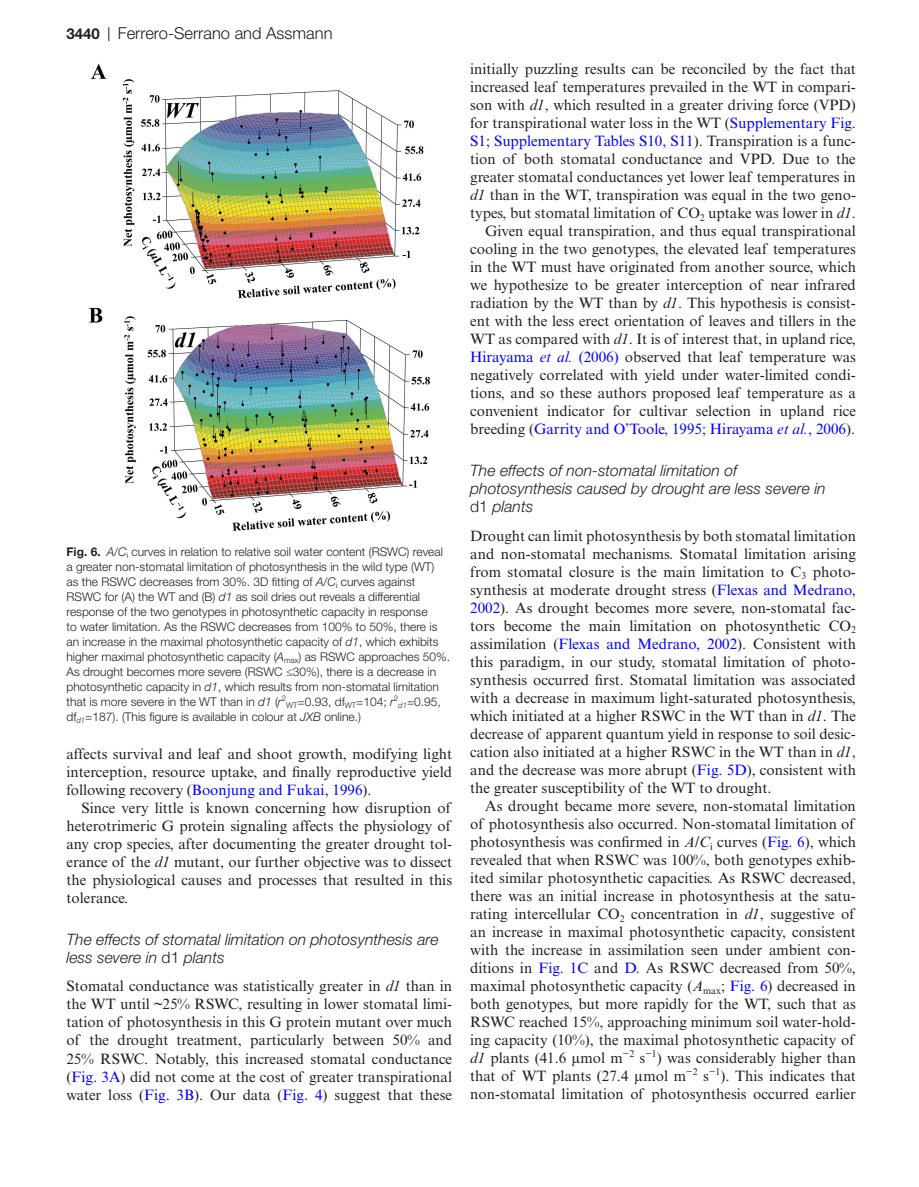
<style>
.page{position:relative;width:919px;height:1187px;background:#fff}
.page>*{position:absolute;margin:0;border:0;box-sizing:border-box;transform-origin:0 0}
.t1{font:300 16.5px "Helvetica Neue LT Std";color:#231f20}
.t2{font:italic 300 15.75px/18px "Helvetica Neue LT Std";color:#231f20}
.t3{font:15px/18px "Times New Roman MT Std";color:#231f20;text-align:justify}
.t4{font:300 12px/15px "Helvetica Neue LT Std";color:#231f20}
.s1{font-weight:700;font-size:15px}
.s2{font-family:"Times New Roman MT Std";font-weight:400;font-size:15px}
.s3{font-weight:700}
.s4{font-style:italic}
.s5{color:#00f}
.s6{font-style:normal}
.s7{font-style:italic;color:#00f}
.s8{font-family:"Gandhari Unicode"}
</style>
<div class="page">
<img style="left:88px;top:64px;width:342px;height:467px">
<p class="t1" style="left:66px;top:23px;width:267px"><span class="s1">3440</span> <span class="s2">|</span> Ferrero-Serrano and Assmann</p>
<p class="t4" style="left:66px;top:544px;width:385px"><span class="s3">Fig. 6.</span> <span class="s4">A</span>/<span class="s4">C</span><sub>i</sub> curves in relation to relative soil water content (RSWC) reveal a greater non-stomatal limitation of photosynthesis in the wild type (WT)<br>as the RSWC decreases from 30%. 3D fitting of <span class="s4">A</span>/<span class="s4">C</span><sub>i</sub> curves against RSWC for (A) the WT and (B) <span class="s4">d1</span> as soil dries out reveals a differential response of the two genotypes in photosynthetic capacity in response<br>to water limitation. As the RSWC decreases from 100% to 50%, there is an increase in the maximal photosynthetic capacity of <span class="s4">d1</span>, which exhibits higher maximal photosynthetic capacity (<span class="s4">A</span><sub>max</sub>) as RSWC approaches 50%.<br>As drought becomes more severe (RSWC ≤30%), there is a decrease in photosynthetic capacity in <span class="s4">d1</span>, which results from non-stomatal limitation that is more severe in the WT than in <span class="s4">d1</span> (<span class="s4">r</span><sup>2</sup><sub>WT</sub>=0.93, df<sub>WT</sub>=104; <span class="s4">r</span><sup>2</sup><sub>d1</sub>=0.95, df<sub>d1</sub>=187). (This figure is available in colour at <span class="s4">JXB</span> online.)</p>
<p class="t3" style="left:66px;top:744px;width:387px">affects survival and leaf and shoot growth, modifying light interception, resource uptake, and finally reproductive yield following recovery (<span class="s5">Boonjung and Fukai, 1996</span>).</p>
<p class="t3" style="left:66px;top:798px;width:387px;text-indent:15px">Since very little is known concerning how disruption of heterotrimeric G protein signaling affects the physiology of any crop species, after documenting the greater drought tol&shy;erance of the <span class="s4">d1</span> mutant, our further objective was to dissect the physiological causes and processes that resulted in this tolerance.</p>
<p class="t2" style="left:66px;top:930px;width:373px">The effects of stomatal limitation on photosynthesis are less severe in <span class="s6">d1</span> plants</p>
<p class="t3" style="left:66px;top:977px;width:387px">Stomatal conductance was statistically greater in <span class="s4">d1</span> than in the WT until ~25% RSWC, resulting in lower stomatal limi&shy;tation of photosynthesis in this G protein mutant over much of the drought treatment, particularly between 50% and 25% RSWC. Notably, this increased stomatal conductance (<span class="s5">Fig. 3A</span>) did not come at the cost of greater transpirational water loss (<span class="s5">Fig. 3B</span>). Our data (<span class="s5">Fig. 4</span>) suggest that these</p>
<p class="t3" style="left:470px;top:60px;width:387px;text-align:right">initially puzzling results can be reconciled by the fact that increased leaf temperatures prevailed in the WT in compari&shy;son with <span class="s4">d1</span>, which resulted in a greater driving force (VPD) for transpirational water loss in the WT (<span class="s5">Supplementary Fig.<br>S1</span>; <span class="s5">Supplementary Tables S10, S11</span>). Transpiration is a func&shy;tion of both stomatal conductance and VPD. Due to the greater stomatal conductances yet lower leaf temperatures in <span class="s4">d1</span> than in the WT, transpiration was equal in the two geno&shy;types, but stomatal limitation of CO<sub>2</sub> uptake was lower in <span class="s4">d1</span>.<br>Given equal transpiration, and thus equal transpirational cooling in the two genotypes, the elevated leaf temperatures in the WT must have originated from another source, which we hypothesize to be greater interception of near infrared radiation by the WT than by <span class="s4">d1</span>. This hypothesis is consist&shy;ent with the less erect orientation of leaves and tillers in the WT as compared with <span class="s4">d1</span>. It is of interest that, in upland rice, <span class="s5">Hirayama</span> <span class="s7">et al.</span> <span class="s5">(2006)</span> observed that leaf temperature was negatively correlated with yield under water-limited condi&shy;tions, and so these authors proposed leaf temperature as a convenient indicator for cultivar selection in upland rice breeding (<span class="s5">Garrity and O’Toole, 1995</span>; <span class="s5">Hirayama</span> <span class="s7">et al.</span><span class="s5">, 2006</span>).</p>
<p class="t2" style="left:470px;top:461px;width:357px">The effects of non-stomatal limitation of photosynthesis caused by drought are less severe in <span class="s6">d1</span> plants</p>
<p class="t3" style="left:470px;top:526px;width:387px">Drought can limit photosynthesis by both stomatal limitation and non-stomatal mechanisms. Stomatal limitation arising from stomatal closure is the main limitation to C<sub>3</sub> photo&shy;synthesis at moderate drought stress (<span class="s5">Flexas and Medrano, 2002</span>). As drought becomes more severe, non-stomatal fac&shy;tors become the main limitation on photosynthetic CO<sub>2 </sub>assimilation (<span class="s5">Flexas and Medrano, 2002</span>). Consistent with this paradigm, in our study, stomatal limitation of photo&shy;synthesis occurred first. Stomatal limitation was associated with a decrease in maximum light-saturated photosynthesis, which initiated at a higher RSWC in the WT than in <span class="s4">d1</span>. The decrease of apparent quantum yield in response to soil desic&shy;cation also initiated at a higher RSWC in the WT than in <span class="s4">d1</span>, and the decrease was more abrupt (<span class="s5">Fig. 5D</span>), consistent with the greater susceptibility of the WT to drought.</p>
<p class="t3" style="left:470px;top:796px;width:387px;text-indent:15px">As drought became more severe, non-stomatal limitation of photosynthesis also occurred. Non-stomatal limitation of photosynthesis was confirmed in <span class="s4">A</span>/<span class="s4">C</span><sub>i</sub> curves (<span class="s5">Fig. 6</span>), which revealed that when RSWC was 100%, both genotypes exhib&shy;ited similar photosynthetic capacities. As RSWC decreased, there was an initial increase in photosynthesis at the satu&shy;rating intercellular CO<sub>2</sub> concentration in <span class="s4">d1</span>, suggestive of an increase in maximal photosynthetic capacity, consistent with the increase in assimilation seen under ambient con&shy;ditions in <span class="s5">Fig. 1C</span> and <span class="s5">D</span>. As RSWC decreased from 50%, maximal photosynthetic capacity (<span class="s4">A</span><sub>max</sub>; <span class="s5">Fig. 6</span>) decreased in both genotypes, but more rapidly for the WT, such that as RSWC reached 15%, approaching minimum soil water-hold&shy;ing capacity (10%), the maximal photosynthetic capacity of <span class="s4">d1</span> plants (41.6 <span class="s8">μ</span>mol m<sup>−2</sup> s<sup>−1</sup>) was considerably higher than that of WT plants (27.4 <span class="s8">μ</span>mol m<sup>−2</sup> s<sup>−1</sup>). This indicates that non-stomatal limitation of photosynthesis occurred earlier</p>
</div>
